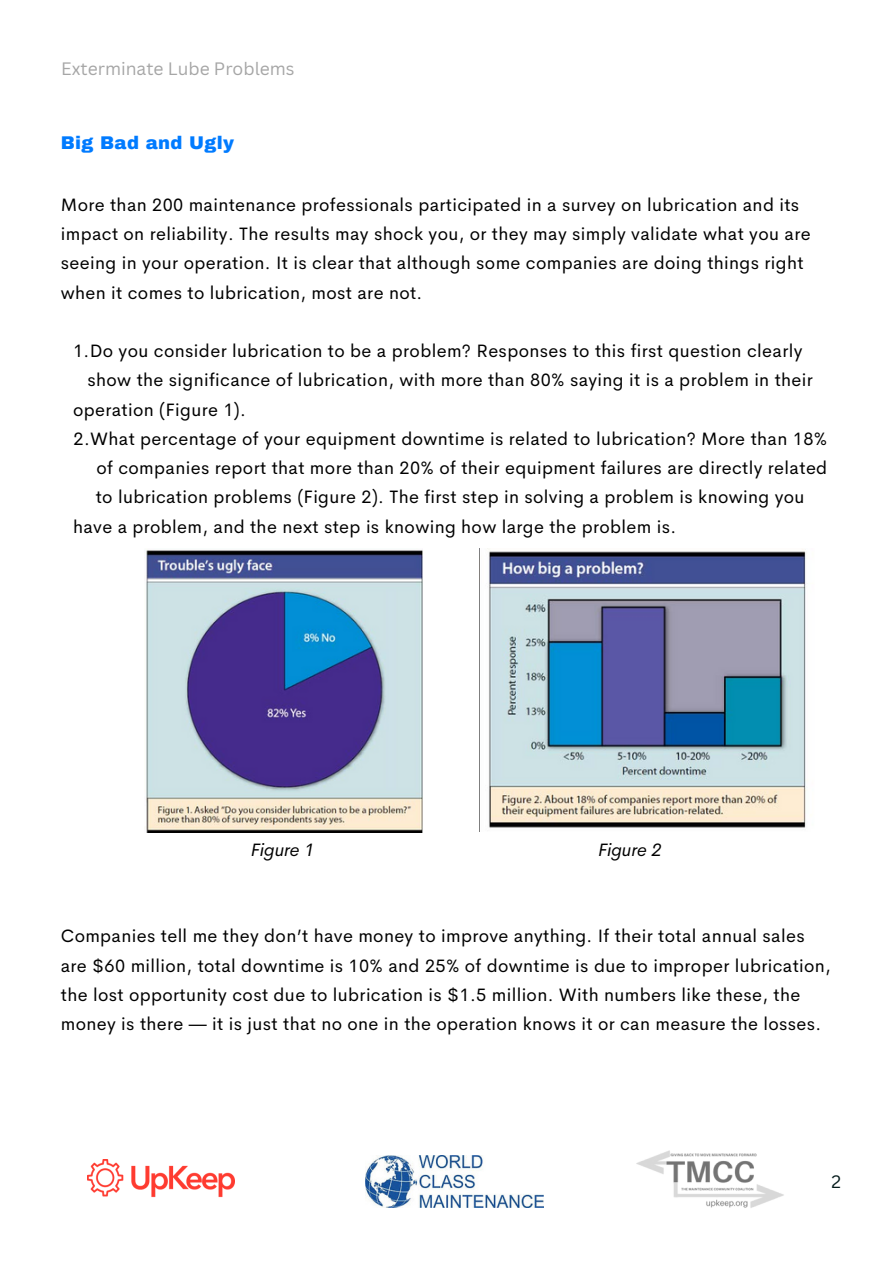
<style>
.page{position:relative;width:893px;height:1264px;background:#fff}
.page>*{position:absolute;margin:0;border:0;box-sizing:border-box;transform-origin:0 0}
.t1{font:18px/29.2px "Cerebri Sans";letter-spacing:.02em;color:#000}
.t2{font:italic 18px "Cerebri Sans";color:#000}
.t3{font:900 18px "Archivo";letter-spacing:.02em;color:#007bff}
.t4{font:17.55px "Canva Sans";color:#a6a6a6}
.t5{font:17.55px "Canva Sans";color:#051b1b}
</style>
<div class="page">
<img style="left:146px;top:550px;width:276px;height:282px">
<img style="left:479px;top:549px;width:327px;height:282px">
<img style="left:87px;top:1159px;width:147px;height:39px">
<img style="left:365px;top:1155px;width:178px;height:52px">
<img style="left:636px;top:1150px;width:148px;height:58px">
<p class="t4" style="left:61px;top:57px;width:235px">Exterminate Lube Problems</p>
<p class="t3" style="left:61px;top:133px;width:175px">Big Bad and Ugly</p>
<p class="t1" style="left:61px;top:190px;width:751px">More than 200 maintenance professionals participated in a survey on lubrication and its impact on reliability. The results may shock you, or they may simply validate what you are seeing in your operation. It is clear that although some companies are doing things right when it comes to lubrication, most are not.</p>
<p class="t1" style="left:73px;top:336px;width:731px">1.Do you consider lubrication to be a problem? Responses to this first question clearly</p>
<p class="t1" style="left:87px;top:365px;width:726px">show the significance of lubrication, with more than 80% saying it is a problem in their</p>
<p class="t1" style="left:73px;top:394px;width:174px">operation (Figure 1).</p>
<p class="t1" style="left:73px;top:424px;width:755px">2.What percentage of your equipment downtime is related to lubrication? More than 18%</p>
<p class="t1" style="left:96px;top:453px;width:732px">of companies report that more than 20% of their equipment failures are directly related</p>
<p class="t1" style="left:96px;top:482px;width:710px">to lubrication problems (Figure 2). The first step in solving a problem is knowing you</p>
<p class="t1" style="left:73px;top:511px;width:604px">have a problem, and the next step is knowing how large the problem is.</p>
<p class="t2" style="left:251px;top:837px;width:65px">Figure 1</p>
<p class="t2" style="left:598px;top:837px;width:65px">Figure 2</p>
<p class="t1" style="left:61px;top:921px;width:771px">Companies tell me they don’t have money to improve anything. If their total annual sales are $60 million, total downtime is 10% and 25% of downtime is due to improper lubrication, the lost opportunity cost due to lubrication is $1.5 million. With numbers like these, the money is there — it is just that no one in the operation knows it or can measure the losses.</p>
<p class="t5" style="left:831px;top:1168px;width:11px">2</p>
</div>
